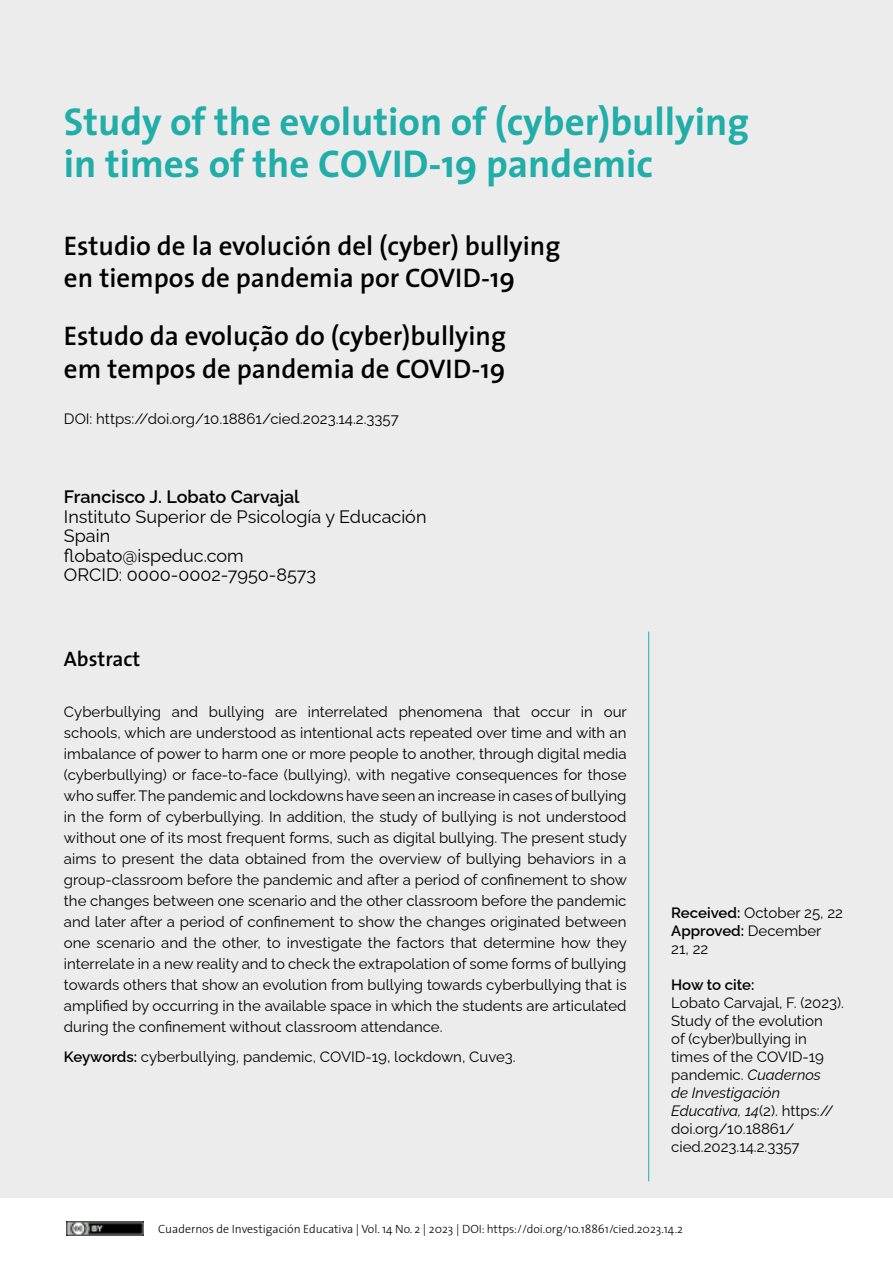
<style>
.page{position:relative;width:893px;height:1263px;background:#fff}
.page>*{position:absolute;margin:0;border:0;box-sizing:border-box;transform-origin:0 0}
.t1{font:700 39px/42px "The Sans";color:#21ada8}
.t2{font:600 27px/32.4px "The Sans";color:#000}
.t3{font:600 21px "The Sans";color:#000}
.t4{font:18px/19.5px "Raleway";color:#000}
.t5{font:600 18px "Raleway";color:#000}
.t6{font:15px/21px "Raleway";color:#000}
.t7{font:600 15px "Raleway";letter-spacing:-.005em;color:#000}
.t8{font:300 12px "The Sans";color:#000}
.s1{font-weight:600}
.s2{font-style:italic}
</style>
<div class="page">
<div style="left:0;top:0;width:893px;height:1198px;background:#ececed"></div>
<img style="left:66px;top:1221px;width:77px;height:14px">
<hr style="left:648px;top:631px;width:1px;height:550px;background:#21ada8">
<h1 class="t1" style="left:64px;top:100px;width:687px">Study of the evolution of (cyber)bullying in times of the COVID-19 pandemic</h1>
<h2 class="t2" style="left:64px;top:229px;width:498px">Estudio de la evolución del (cyber) bullying en tiempos de pandemia por COVID-19</h2>
<h2 class="t2" style="left:64px;top:319px;width:444px">Estudo da evolução do (cyber)bullying em tempos de pandemia de COVID-19</h2>
<p class="t6" style="left:64px;top:407px;width:336px">DOI: https://doi.org/10.18861/cied.2023.14.2.3357</p>
<p class="t5" style="left:64px;top:483px;width:237px">Francisco J. Lobato Carvajal</p>
<p class="t4" style="left:64px;top:505px;width:364px">Instituto Superior de Psicología y Educación<br>Spain<br>flobato@ispeduc.com<br>ORCID: 0000-0002-7950-8573</p>
<h3 class="t3" style="left:64px;top:641px;width:78px">Abstract</h3>
<p class="t6" style="left:64px;top:700px;width:564px;text-align:justify">Cyberbullying and bullying are interrelated phenomena that occur in our schools, which are understood as intentional acts repeated over time and with an imbalance of power to harm one or more people to another, through digital media (cyberbullying) or face-to-face (bullying), with negative consequences for those who suffer. The pandemic and lockdowns have seen an increase in cases of bullying in the form of cyberbullying. In addition, the study of bullying is not understood without one of its most frequent forms, such as digital bullying. The present study aims to present the data obtained from the overview of bullying behaviors in a group-classroom before the pandemic and after a period of confinement to show the changes between one scenario and the other classroom before the pandemic and later after a period of confinement to show the changes originated between one scenario and the other, to investigate the factors that determine how they interrelate in a new reality and to check the extrapolation of some forms of bullying towards others that show an evolution from bullying towards cyberbullying that is amplified by occurring in the available space in which the students are articulated during the confinement without classroom attendance.</p>
<p class="t6" style="left:64px;top:1045px;width:453px"><span class="s1">Keywords:</span> cyberbullying, pandemic, COVID-19, lockdown, Cuve3.</p>
<p class="t6" style="left:671px;top:902px;width:173px;line-height:18px"><span class="s1">Received:</span> October 25, 22<br><span class="s1">Approved:</span> December<br>21, 22</p>
<p class="t7" style="left:671px;top:973px;width:85px">How to cite:</p>
<p class="t6" style="left:671px;top:992px;width:174px;line-height:18px">Lobato Carvajal, F. (2023).<br>Study of the evolution<br>of (cyber)bullying in times of the COVID-19 pandemic. <span class="s2">Cuadernos<br>de Investigación<br>Educativa, 14</span>(2). https:// doi.org/10.18861/ cied.2023.14.2.3357</p>
<p class="t8" style="left:158px;top:1218px;width:526px">Cuadernos de Investigación Educativa | Vol. 14 No. 2 | 2023 | DOI: https://doi.org/10.18861/cied.2023.14.2</p>
</div>
